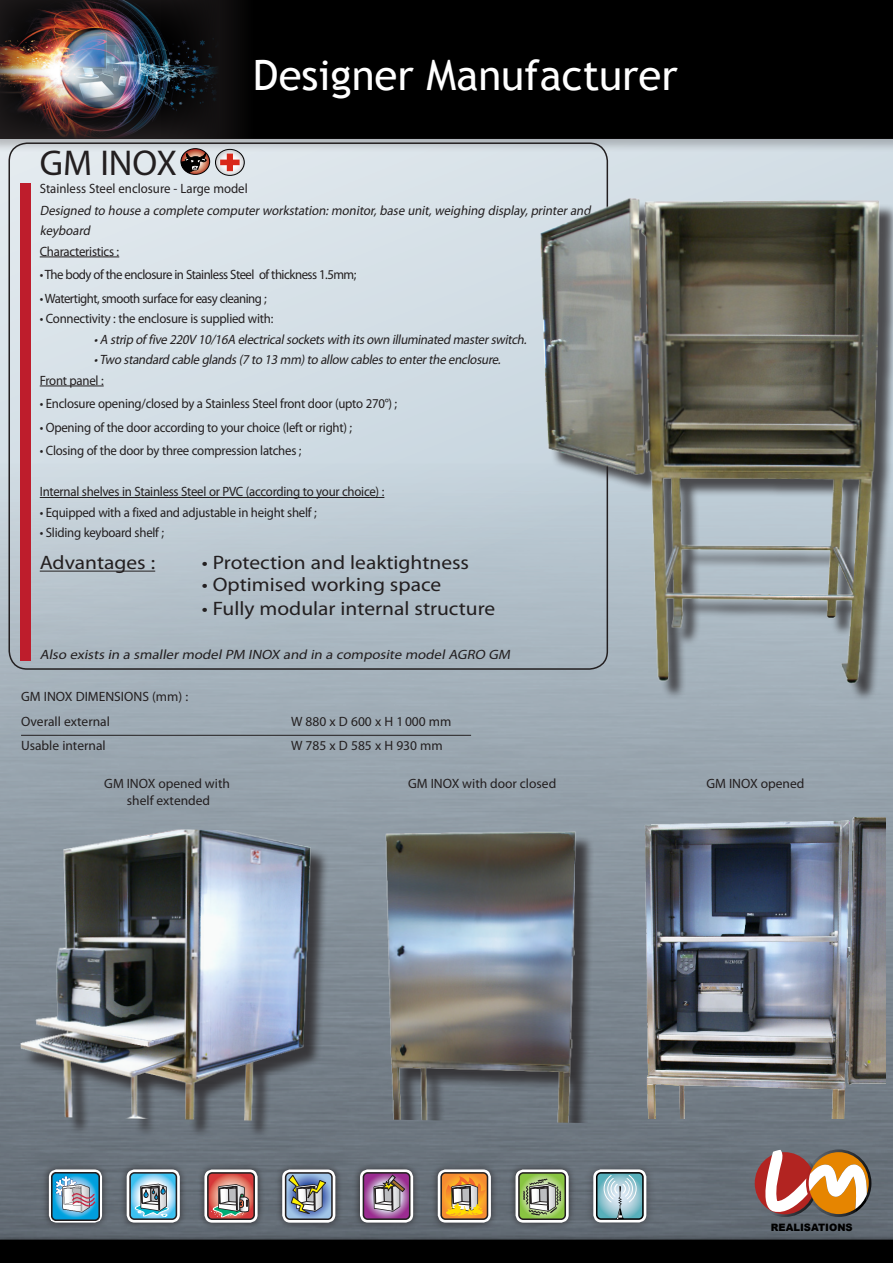
<style>
.page{position:relative;width:893px;height:1263px;background:#fff}
.page>*{position:absolute;margin:0;border:0;box-sizing:border-box;transform-origin:0 0}
.t1{font:42px "Trebuchet MS";color:#fff}
.t2{font:42px "Myriad Pro";color:#fff}
.Normal_e{font:36px "Myriad Pro";color:#231f20}
.Normal_e-2{font:19.5px "Myriad Pro";color:#231f20;scale:1.1 1}
.Normal_e-3{font:13.5px "Myriad Pro";letter-spacing:-.02em;color:#231f20;scale:.95 1}
.Normal_e-4{font:italic 13.5px "Myriad Pro";color:#231f20;scale:.95 1}
.Normal_e-5{font:13.5px "Myriad Pro";color:#231f20}
.Normal_e-6{font:13.5px "Myriad Pro";letter-spacing:-.04em;color:#231f20;scale:.95 1}
.Normal_e-7{font:italic 13.5px "Myriad Pro";color:#231f20;scale:1.1 1}
.Normal_e-8{font:13.5px "Myriad Pro";color:#231f20;scale:.95 1}
.t3{font:900 10.2px "Arial";color:#000}
</style>
<div class="page">
<div style="left:0;top:0;width:893px;height:1240px;background:#d6e1e7"></div>
<img style="left:0;top:463px;width:893px;height:770px">
<div style="left:0;top:0;width:893px;height:153px;background:#231f20;opacity:.25"></div>
<div style="left:0;top:1233px;width:893px;height:30px;background:#231f20;opacity:.25"></div>
<img style="left:0;top:0;width:148px;height:139px">
<svg style="left:148px;top:0;width:745px;height:139px"></svg>
<div style="left:0;top:1239px;width:893px;height:24px;background:#000"></div>
<svg style="left:752px;top:1149px;width:119px;height:68px"></svg>
<div style="left:42px;top:1162px;width:67px;height:67px;background:#231f20;opacity:.75"></div>
<svg style="left:49px;top:1169px;width:53px;height:53px"></svg>
<img style="left:51px;top:1172px;width:49px;height:48px">
<div style="left:119px;top:1162px;width:68px;height:67px;background:#231f20;opacity:.75"></div>
<div style="left:127px;top:1169px;width:53px;height:53px;background:#fff;border-radius:8px"></div>
<svg style="left:127px;top:1171px;width:51px;height:50px"></svg>
<div style="left:275px;top:1162px;width:67px;height:67px;background:#231f20;opacity:.75"></div>
<div style="left:282px;top:1169px;width:53px;height:54px;background:#fff;border-radius:8px"></div>
<svg style="left:284px;top:1171px;width:49px;height:50px"></svg>
<div style="left:353px;top:1162px;width:67px;height:67px;background:#231f20;opacity:.75"></div>
<div style="left:360px;top:1169px;width:53px;height:53px;background:#fff;border-radius:8px"></div>
<svg style="left:362px;top:1171px;width:49px;height:50px"></svg>
<div style="left:430px;top:1162px;width:68px;height:67px;background:#231f20;opacity:.75"></div>
<div style="left:438px;top:1169px;width:53px;height:53px;background:#fff;border-radius:8px"></div>
<svg style="left:440px;top:1171px;width:49px;height:50px"></svg>
<div style="left:508px;top:1162px;width:68px;height:67px;background:#231f20;opacity:.75"></div>
<div style="left:515px;top:1169px;width:54px;height:54px;background:#fff;border-radius:8px"></div>
<svg style="left:517px;top:1171px;width:50px;height:50px"></svg>
<div style="left:584px;top:1160px;width:72px;height:72px;background:#231f20;opacity:.5"></div>
<div style="left:593px;top:1169px;width:53px;height:53px;background:#fff;border-radius:8px"></div>
<svg style="left:595px;top:1171px;width:49px;height:49px"></svg>
<hr style="left:40px;top:257px;width:79px;height:1px;background:#231f20">
<hr style="left:40px;top:386px;width:64px;height:1px;background:#231f20">
<hr style="left:40px;top:497px;width:344px;height:1px;background:#231f20">
<hr style="left:40px;top:571px;width:115px;height:1px;background:#231f20">
<div style="left:20px;top:183px;width:11px;height:478px;background:#be1d2c"></div>
<hr style="left:21px;top:735px;width:450px;height:1px;background:#231f20">
<div style="left:197px;top:1162px;width:68px;height:67px;background:#231f20;opacity:.75"></div>
<div style="left:204px;top:1169px;width:54px;height:54px;background:#fff;border-radius:8px"></div>
<svg style="left:204px;top:1171px;width:52px;height:50px"></svg>
<div style="left:180px;top:148px;width:30px;height:27px;border:1px solid #000;border-radius:50%"></div>
<img style="left:527px;top:117px;width:366px;height:606px">
<div style="left:215px;top:149px;width:30px;height:27px;border:1px solid #000;border-radius:50%"></div>
<svg style="left:181px;top:149px;width:63px;height:26px"></svg>
<div style="left:23px;top:832px;width:306px;height:307px;background:#231f20;opacity:.75"></div>
<img style="left:20px;top:826px;width:292px;height:295px">
<div style="left:389px;top:835px;width:205px;height:289px;background:#231f20;opacity:.75"></div>
<img style="left:380px;top:827px;width:200px;height:296px">
<img style="left:631px;top:805px;width:255px;height:314px">
<p class="t1" style="left:253px;top:50px;width:426px">Designer Manufactu er</p>
<h1 class="t2" style="left:349px;top:49px;width:378px">Concepteur Fabricant</h1>
<p class="Normal_e" style="left:40px;top:141px;width:139px">GM INOX</p>
<p class="Normal_e-8" style="left:40px;top:180px;width:220px">Stainless Steel enclosure - Large model</p>
<p class="Normal_e-4" style="left:40px;top:202px;width:584px">Designed to house a complete computerworkstation:monitor,base unit,weighing display,printerand</p>
<p class="Normal_e-4" style="left:40px;top:222px;width:57px">keyboard</p>
<p class="Normal_e-3" style="left:40px;top:243px;width:85px">Characteristics :</p>
<p class="Normal_e-6" style="left:40px;top:266px;width:335px">• The body of the enclosure in Stainless Steel of thickness 1.5mm;</p>
<p class="Normal_e-6" style="left:40px;top:290px;width:240px">• Watertight, smooth surface for easy cleaning ;</p>
<p class="Normal_e-3" style="left:40px;top:310px;width:247px">• Connectivity : the enclosure is supplied with:</p>
<p class="Normal_e-4" style="left:94px;top:331px;width:460px">•A strip of five 220V 10/16A electricalsocketswith itsown illuminated masterswitch.</p>
<p class="Normal_e-4" style="left:94px;top:351px;width:433px">•Two standard cable glands(7 to 13 mm)to allow cablesto enterthe enclosure.</p>
<p class="Normal_e-3" style="left:40px;top:372px;width:69px">Front panel :</p>
<p class="Normal_e-3" style="left:40px;top:395px;width:378px">• Enclosure opening/closed by a Stainless Steel front door (upto 270°) ;</p>
<p class="Normal_e-3" style="left:40px;top:419px;width:330px">• Opening of the door according to your choice (left or right) ;</p>
<p class="Normal_e-3" style="left:40px;top:442px;width:277px">• Closing of the door by three compression latches ;</p>
<p class="Normal_e-3" style="left:40px;top:483px;width:364px">Internal shelves in Stainless Steel or PVC (according to your choice) :</p>
<p class="Normal_e-3" style="left:40px;top:504px;width:293px">• Equipped with a fixed and adjustable in height shelf ;</p>
<p class="Normal_e-3" style="left:40px;top:524px;width:132px">• Sliding keyboard shelf ;</p>
<p class="Normal_e-2" style="left:40px;top:551px;width:106px">Advantages :</p>
<p class="Normal_e-2" style="left:202px;top:551px;width:245px">• Protection and leaktightness</p>
<p class="Normal_e-2" style="left:202px;top:573px;width:219px">• Optimised working space</p>
<p class="Normal_e-2" style="left:202px;top:596px;width:268px">• Fully modular internal structure</p>
<p class="Normal_e-7" style="left:40px;top:646px;width:432px">Also exists in a smallermodelPM INOX and in a composite modelAGRO GM</p>
<p class="Normal_e-5" style="left:21px;top:688px;width:169px">GM INOX DIMENSIONS (mm) :</p>
<p class="Normal_e-5" style="left:21px;top:713px;width:90px">Overall external</p>
<p class="Normal_e-5" style="left:291px;top:713px;width:162px">W 880 x D 600 x H 1000 mm</p>
<p class="Normal_e-5" style="left:21px;top:737px;width:86px">Usable internal</p>
<p class="Normal_e-5" style="left:291px;top:737px;width:153px">W 785 x D 585 x H 930 mm</p>
<p class="Normal_e-5" style="left:104px;top:775px;width:127px">GM INOX opened with</p>
<p class="Normal_e-5" style="left:408px;top:775px;width:150px">GM INOX with door closed</p>
<p class="Normal_e-5" style="left:707px;top:775px;width:99px">GM INOX opened</p>
<p class="Normal_e-5" style="left:127px;top:792px;width:85px">shelf extended</p>
<p class="t3" style="left:771px;top:1221px;width:83px">REALISATIONS</p>
</div>
